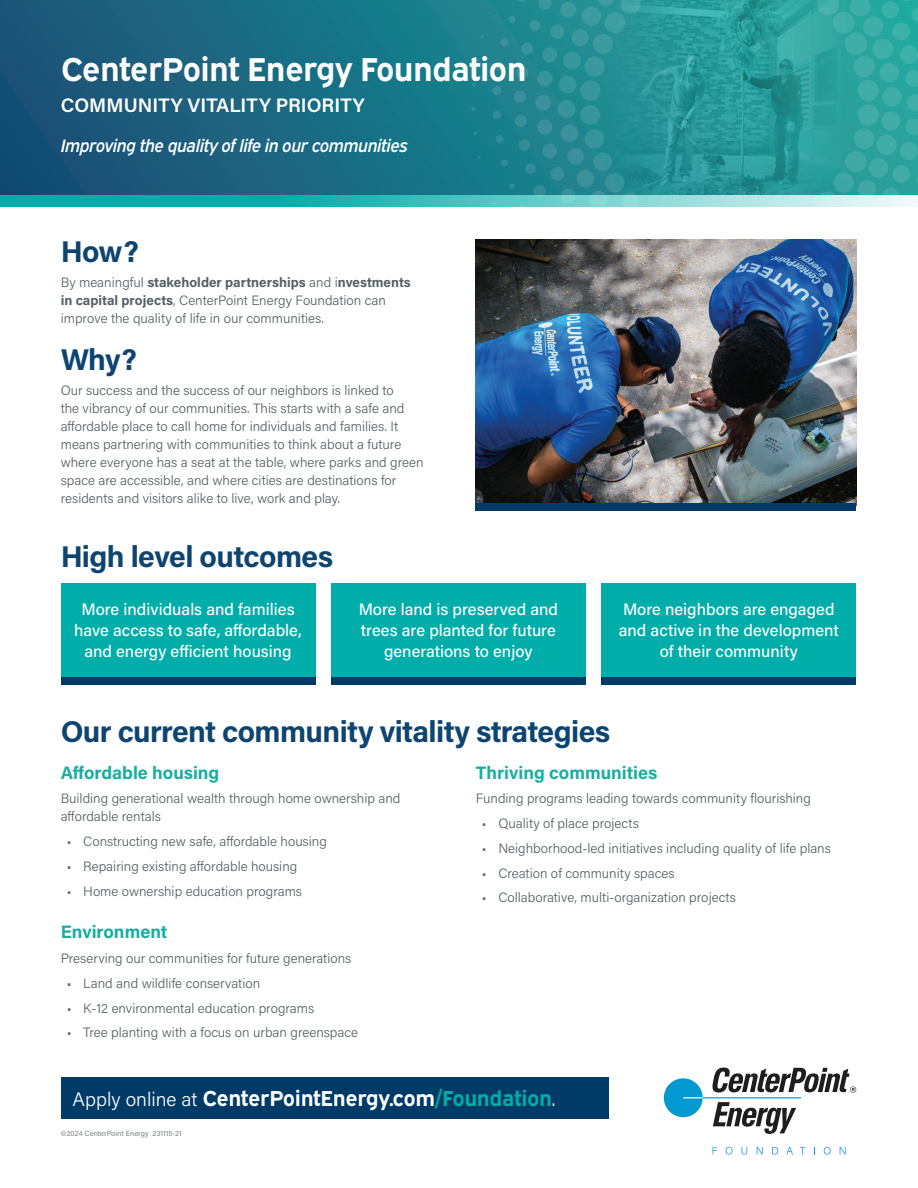
<style>
.page{position:relative;width:918px;height:1188px;background:#fff}
.page>*{position:absolute;margin:0;border:0;box-sizing:border-box;transform-origin:0 0}
.t1{font:700 33px "Expressway Rg";letter-spacing:-.025em;color:#fff}
.t2{font:700 30px "Acumin Pro";letter-spacing:-.02em;color:#0e4570}
.t3{font:700 21.6px "Expressway Rg";letter-spacing:-.02em;color:#fff}
.t4{font:600 19.5px "Acumin Pro";letter-spacing:.005em;color:#fff}
.t5{font:700 18px "Acumin Pro";color:#19aea1}
.t6{font:italic 18px "Expressway Sb";letter-spacing:-.025em;color:#fff}
.t7{font:500 16.5px/21px "Acumin Pro";color:#fff;text-align:center}
.t8{font:300 13.5px/18px "Acumin Pro";color:#566067}
.t9{font:7.5px "Acumin Pro";letter-spacing:-.005em;color:#7a838a}
.s1{font-weight:700}
.s2{font-family:"Acumin Pro";font-weight:300;font-size:19.5px}
.s3{color:#00ada8}
</style>
<div class="page">
<svg style="left:0;top:194px;width:471px;height:13px;background:#0faba9"></svg>
<svg style="left:0;top:0;width:471px;height:194px;background:#19657f"></svg>
<svg style="left:471px;top:0;width:447px;height:361px"></svg>
<div style="left:61px;top:583px;width:254px;height:95px;background:#00ada8"></div>
<div style="left:331px;top:583px;width:255px;height:95px;background:#00ada8"></div>
<div style="left:601px;top:583px;width:255px;height:95px;background:#00ada8"></div>
<img style="left:476px;top:240px;width:380px;height:263px">
<div style="left:601px;top:678px;width:255px;height:7px;background:#003a67"></div>
<div style="left:476px;top:503px;width:380px;height:8px;background:#003a67"></div>
<div style="left:331px;top:678px;width:255px;height:7px;background:#003a67"></div>
<div style="left:61px;top:678px;width:254px;height:7px;background:#003a67"></div>
<div style="left:61px;top:1078px;width:548px;height:41px;background:#003a67"></div>
<div style="left:664px;top:1078px;width:39px;height:39px;background:#009ad1;border-radius:19px"></div>
<svg style="left:703px;top:1068px;width:153px;height:66px"></svg>
<svg style="left:713px;top:1147px;width:4px;height:7px"></svg>
<svg style="left:726px;top:1147px;width:7px;height:8px"></svg>
<svg style="left:742px;top:1147px;width:5px;height:8px"></svg>
<svg style="left:757px;top:1147px;width:6px;height:7px"></svg>
<svg style="left:772px;top:1147px;width:6px;height:7px"></svg>
<svg style="left:786px;top:1147px;width:7px;height:7px"></svg>
<svg style="left:800px;top:1147px;width:6px;height:7px"></svg>
<svg style="left:824px;top:1147px;width:7px;height:8px"></svg>
<svg style="left:840px;top:1147px;width:6px;height:7px"></svg>
<h1 class="t1" style="left:61px;top:43px;width:467px">CenterPoint Energy Foundation</h1>
<h3 class="t4" style="left:61px;top:91px;width:306px">COMMUNITY VITALITY PRIORITY</h3>
<h3 class="t6" style="left:61px;top:132px;width:348px">Improving the quality of life in our communities</h3>
<h2 class="t2" style="left:61px;top:230px;width:80px">How?</h2>
<p class="t8" style="left:61px;top:272px;width:352px">By meaningful <span class="s1">stakeholder partnerships</span> and i<span class="s1">nvestments in capital projects</span>, CenterPoint Energy Foundation can improve the quality of life in our communities.</p>
<h2 class="t2" style="left:61px;top:338px;width:78px">Why?</h2>
<p class="t8" style="left:61px;top:381px;width:364px">Our success and the success of our neighbors is linked to<br>the vibrancy of our communities. This starts with a safe and affordable place to call home for individuals and families. It means partnering with communities to think about a future where everyone has a seat at the table, where parks and green space are accessible, and where cities are destinations for residents and visitors alike to live, work and play.</p>
<h2 class="t2" style="left:61px;top:535px;width:274px">High level outcomes</h2>
<p class="t7" style="left:74px;top:598px;width:229px">More individuals and families have access to safe, affordable, and energy efficient housing</p>
<p class="t7" style="left:359px;top:598px;width:201px">More land is preserved and trees are planted for future generations to enjoy</p>
<p class="t7" style="left:619px;top:598px;width:222px">More neighbors are engaged and active in the development of their community</p>
<h2 class="t2" style="left:61px;top:711px;width:551px">Our current community vitality strategies</h2>
<h3 class="t5" style="left:61px;top:760px;width:160px">Affordable housing</h3>
<p class="t8" style="left:61px;top:789px;width:341px">Building generational wealth through home ownership and affordable rentals</p>
<p class="t8" style="left:67px;top:832px;width:262px">• Constructing new safe, affordable housing</p>
<p class="t8" style="left:67px;top:857px;width:232px">• Repairing existing affordable housing</p>
<p class="t8" style="left:67px;top:881px;width:237px">• Home ownership education programs</p>
<h3 class="t5" style="left:61px;top:919px;width:108px">Environment</h3>
<p class="t8" style="left:61px;top:949px;width:292px">Preserving our communities for future generations</p>
<p class="t8" style="left:67px;top:974px;width:195px">• Land and wildlife conservation</p>
<p class="t8" style="left:67px;top:998px;width:249px">• K-12 environmental education programs</p>
<p class="t8" style="left:67px;top:1023px;width:293px">• Tree planting with a focus on urban greenspace</p>
<h3 class="t5" style="left:476px;top:760px;width:183px">Thriving communities</h3>
<p class="t8" style="left:476px;top:789px;width:337px">Funding programs leading towards community flourishing</p>
<p class="t8" style="left:482px;top:814px;width:158px">• Quality of place projects</p>
<p class="t8" style="left:482px;top:839px;width:351px">• Neighborhood-led initiatives including quality of life plans</p>
<p class="t8" style="left:482px;top:863px;width:194px">• Creation of community spaces</p>
<p class="t8" style="left:482px;top:888px;width:256px">• Collaborative, multi-organization projects</p>
<h3 class="t3" style="left:73px;top:1081px;width:484px"><span class="s2">Apply online at</span> CenterPointEnergy.com<span class="s3">/Foundation</span><span class="s2">.</span></h3>
<p class="t9" style="left:61px;top:1128px;width:123px">©2024 CenterPoint Energy 231115-21</p>
</div>
